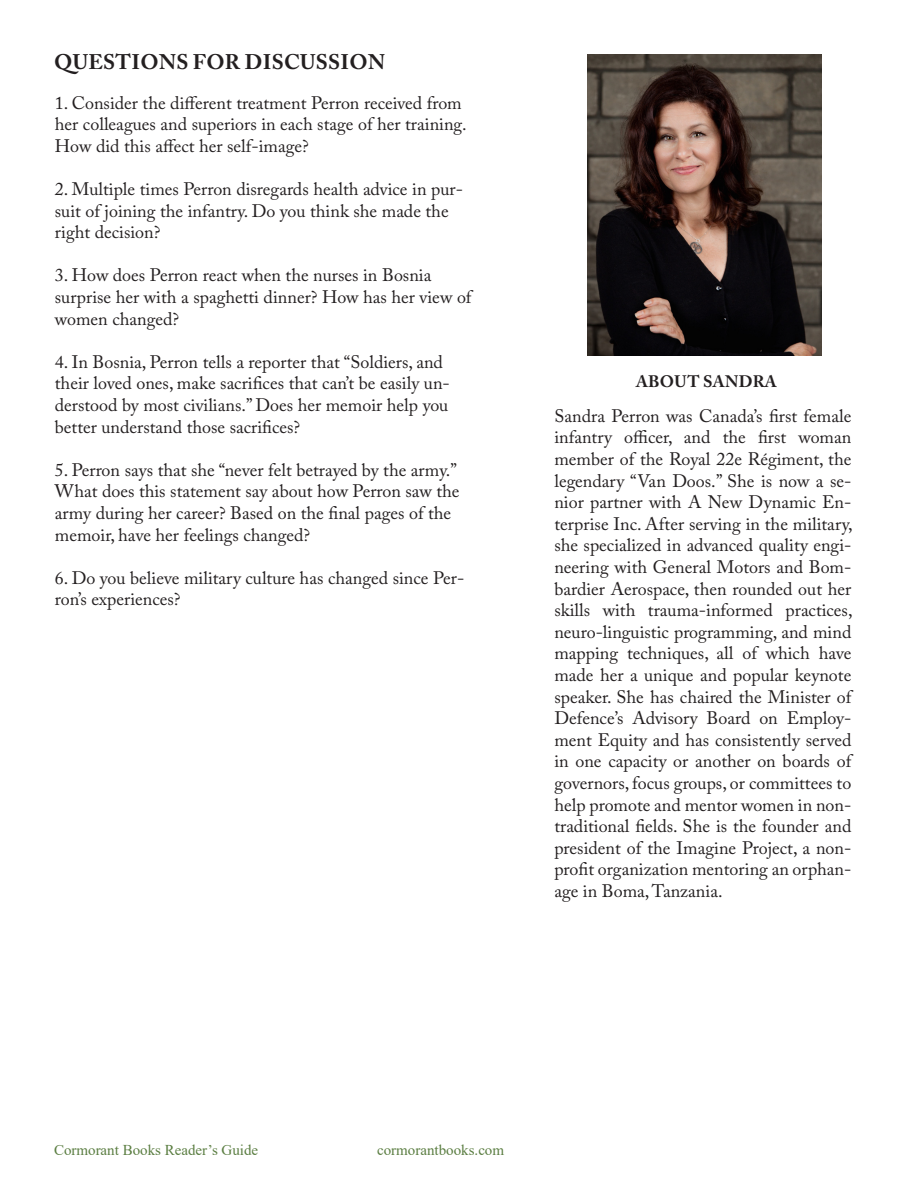
<style>
.page{position:relative;width:918px;height:1188px;background:#fff}
.page>*{position:absolute;margin:0;border:0;box-sizing:border-box;transform-origin:0 0}
.t1{font:700 21px "Adobe Caslon Pro";letter-spacing:.015em;color:#231f20}
.t2{font:18px/21.6px "Adobe Caslon Pro";color:#231f20}
.t3{font:700 16.5px "Adobe Caslon Pro";letter-spacing:.015em;color:#231f20}
.t4{font:15px "Times New Roman";color:#5b7e42}
</style>
<div class="page">
<img style="left:588px;top:54px;width:234px;height:302px">
<p class="t1" style="left:54px;top:50px;width:332px">QUESTIONS FOR DISCUSSION</p>
<p class="t2" style="left:55px;top:92px;width:413px">1. Consider the different treatment Perron received from her colleagues and superiors in each stage of her training.<br>How did this affect her self-image?</p>
<p class="t2" style="left:55px;top:178px;width:410px">2. Multiple times Perron disregards health advice in pur&shy;suit of joining the infantry. Do you think she made the right decision?</p>
<p class="t2" style="left:55px;top:264px;width:418px">3. How does Perron react when the nurses in Bosnia surprise her with a spaghetti dinner? How has her view of women changed?</p>
<p class="t2" style="left:55px;top:351px;width:396px">4. In Bosnia, Perron tells a reporter that “Soldiers, and their loved ones, make sacrifices that can’t be easily un&shy;derstood by most civilians.” Does her memoir help you better understand those sacrifices?</p>
<p class="t2" style="left:55px;top:459px;width:406px">5. Perron says that she “never felt betrayed by the army.” What does this statement say about how Perron saw the army during her career? Based on the final pages of the memoir, have her feelings changed?</p>
<p class="t2" style="left:55px;top:567px;width:411px">6. Do you believe military culture has changed since Per&shy;ron’s experiences?</p>
<p class="t3" style="left:636px;top:371px;width:142px">ABOUT SANDRA</p>
<p class="t2" style="left:554px;top:405px;width:300px;text-align:justify">Sandra Perron was Canada’s first female infantry officer, and the first woman member of the Royal 22e Régiment, the legendary “Van Doos.” She is now a se&shy;nior partner with A New Dynamic En&shy;terprise Inc. After serving in the military, she specialized in advanced quality engi&shy;neering with General Motors and Bom&shy;bardier Aerospace, then rounded out her skills with trauma-informed practices, neuro-linguistic programming, and mind mapping techniques, all of which have made her a unique and popular keynote speaker. She has chaired the Minister of Defence’s Advisory Board on Employ&shy;ment Equity and has consistently served in one capacity or another on boards of governors, focus groups, or committees to help promote and mentor women in non&shy;traditional fields. She is the founder and president of the Imagine Project, a non&shy;profit organization mentoring an orphan&shy;age in Boma, Tanzania.</p>
<p class="t4" style="left:54px;top:1140px;width:206px">Cormorant Books Reader’s Guide</p>
<p class="t4" style="left:377px;top:1140px;width:129px">cormorantbooks.com</p>
</div>
